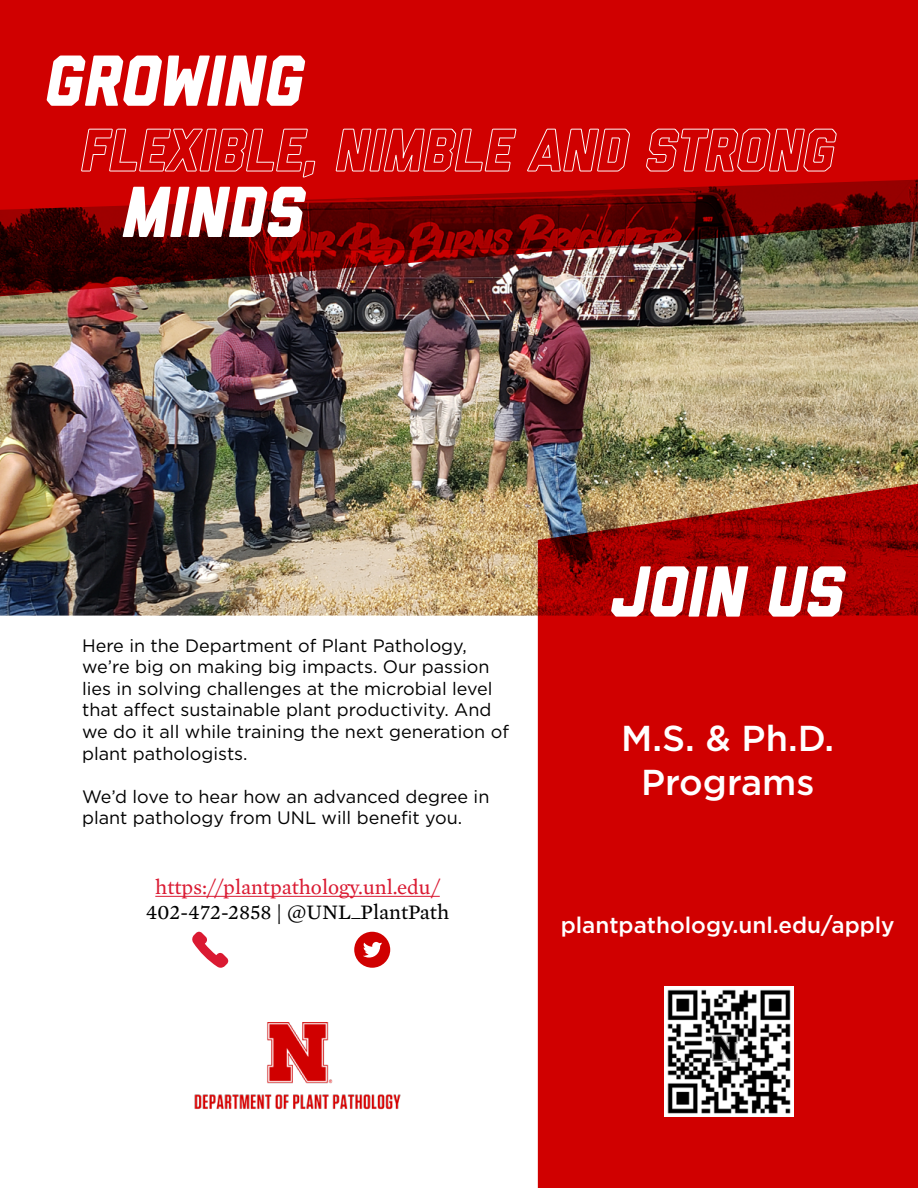
<style>
.page{position:relative;width:918px;height:1188px;background:#fff}
.page>*{position:absolute;margin:0;border:0;box-sizing:border-box;transform-origin:0 0}
.t1{font:italic 800 72px "Liberator";color:#fff}
.t2{font:italic 800 60px "Liberator Outline";color:#fff}
.t3{font:500 36px/43.2px "Gotham";color:#fff;text-align:center}
.t4{font:500 22.5px "Gotham";color:#fff}
.t5{font:21px "Mercury Text G2";color:#da1a32}
.t6{font:21px "Mercury Text G2";color:#000}
.t7{font:18px/21.6px "Gotham";color:#000}
</style>
<div class="page">
<img style="left:0;top:298px;width:918px;height:318px">
<svg style="left:538px;top:484px;width:380px;height:704px;background:#c60605"></svg>
<svg style="left:192px;top:932px;width:36px;height:36px"></svg>
<img style="left:194px;top:1022px;width:207px;height:88px">
<svg style="left:354px;top:932px;width:36px;height:36px"></svg>
<img style="left:664px;top:987px;width:130px;height:129px">
<svg style="left:0;top:0;width:918px;height:298px;background:#ab0c0a"></svg>
<hr style="left:155px;top:896px;width:285px;height:1px;background:#da1a32">
<p class="t1" style="left:45px;top:42px;width:260px">GROWING</p>
<p class="t2" style="left:81px;top:117px;width:756px">FLEXIBLE, NIMBLE AND STRONG</p>
<p class="t1" style="left:123px;top:173px;width:183px">MINDS</p>
<p class="t7" style="left:82px;top:634px;width:428px">Here in the Department of Plant Pathology, we’re big on making big impacts. Our passion lies in solving challenges at the microbial level that affect sustainable plant productivity. And we do it all while training the next generation of plant pathologists.</p>
<p class="t7" style="left:82px;top:785px;width:409px">We’d love to hear how an advanced degree in plant pathology from UNL will benefit you.</p>
<p class="t5" style="left:155px;top:872px;width:286px">https://plantpathology.unl.edu/</p>
<p class="t6" style="left:146px;top:897px;width:305px">402-472-2858 | @UNL_PlantPath</p>
<p class="t1" style="left:611px;top:553px;width:235px">JOIN US</p>
<p class="t3" style="left:621px;top:717px;width:214px">M.S. &amp; Ph.D.<br>Programs</p>
<p class="t4" style="left:561px;top:911px;width:336px">plantpathology.unl.edu/apply</p>
</div>
